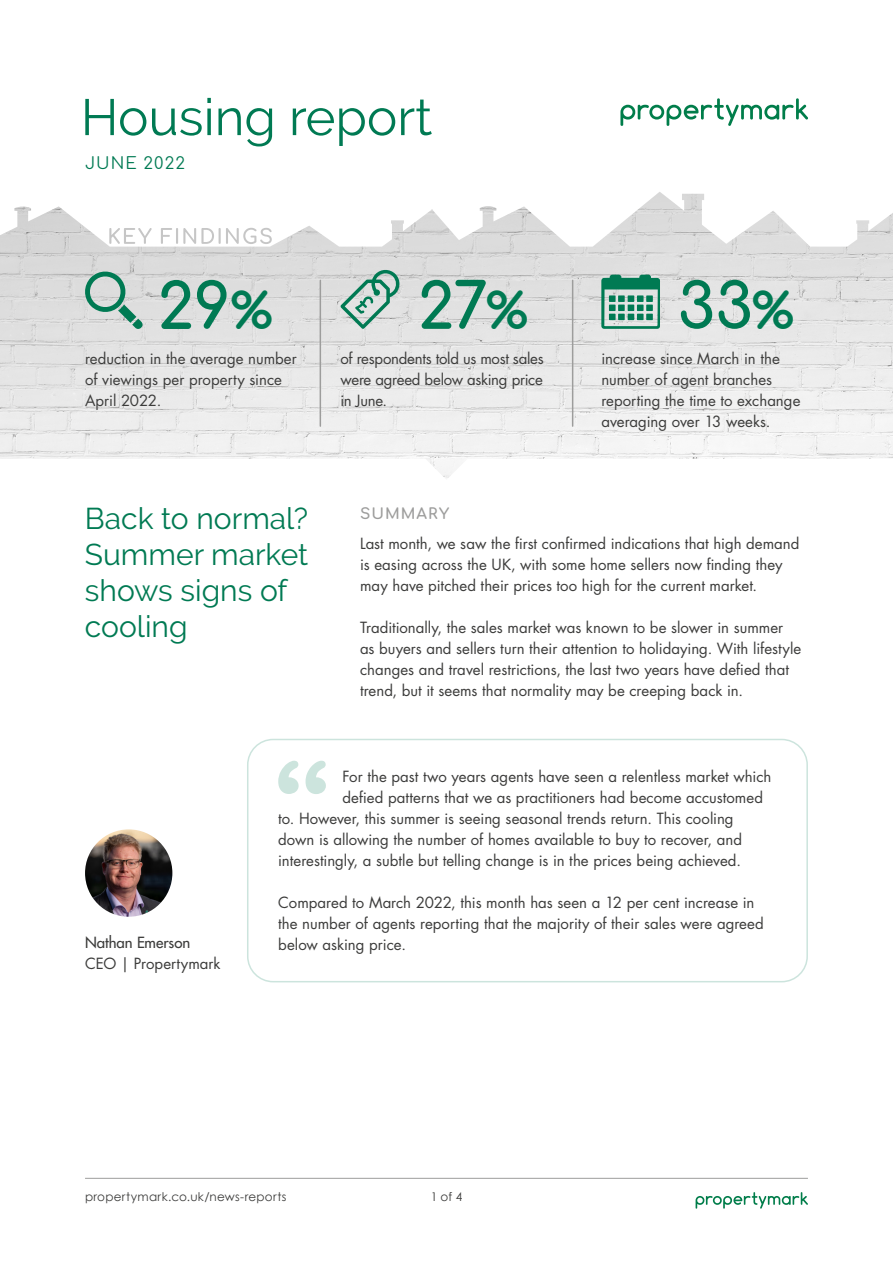
<style>
.page{position:relative;width:893px;height:1263px;background:#fff}
.page>*{position:absolute;margin:0;border:0;box-sizing:border-box;transform-origin:0 0}
.t1{font:700 62.85px "Comfortaa";color:#007a53}
.t2{font:30px/36px "Raleway";color:#007a53}
.t3{font:16.5px "Comfortaa";letter-spacing:.065em;color:#007a53}
.t4{font:15px/21px "Futura Std";color:#3c3c3b}
.t5{font:500 15px "Futura Std";color:#3c3c3b}
.t6{font:700 15px "Comfortaa";letter-spacing:.07em;color:#9d9d9c}
.t7{font:12px "Century Gothic";letter-spacing:.02em;color:#3c3c3b}
.s1{font-size:49.5px}
</style>
<div class="page">
<hr style="left:85px;top:1178px;width:723px;height:1px;background:#9d9d9c">
<svg style="left:696px;top:1192px;width:112px;height:16px"></svg>
<svg style="left:0;top:192px;width:893px;height:286px"></svg>
<svg style="left:85px;top:98px;width:347px;height:48px"></svg>
<svg style="left:620px;top:98px;width:188px;height:28px"></svg>
<svg style="left:109px;top:228px;width:163px;height:16px"></svg>
<svg style="left:340px;top:269px;width:61px;height:60px;background:#adc7bf"></svg>
<hr style="left:320px;top:280px;width:1px;height:146px;background:#9d9d9c">
<hr style="left:572px;top:280px;width:1px;height:146px;background:#9d9d9c">
<svg style="left:83px;top:270px;width:60px;height:59px;background:#abc6bd"></svg>
<svg style="left:601px;top:275px;width:59px;height:54px;background:#66a893"></svg>
<img style="left:85px;top:829px;width:87px;height:88px;border-radius:44px">
<div style="left:247px;top:739px;width:561px;height:243px;border:2px solid #cce4dd;border-radius:25px"></div>
<svg style="left:278px;top:761px;width:48px;height:33px"></svg>
<p class="t3" style="left:85px;top:148px;width:101px">JUNE 2022</p>
<h1 class="t1" style="left:157px;top:248px;width:117px">29<span class="s1">%</span></h1>
<h1 class="t1" style="left:418px;top:248px;width:112px">27<span class="s1">%</span></h1>
<h1 class="t1" style="left:677px;top:248px;width:118px">33<span class="s1">%</span></h1>
<p class="t4" style="left:85px;top:348px;width:213px">reduction in the average number of viewings per property since<br>April 2022.</p>
<p class="t4" style="left:341px;top:348px;width:205px;text-align:justify">of respondents told us most sales were agreed below asking price in June.</p>
<p class="t4" style="left:601px;top:348px;width:201px">increase since March in the number of agent branches reporting the time to exchange averaging over 13 weeks.</p>
<h2 class="t2" style="left:85px;top:500px;width:225px">Back to normal?<br>Summer market shows signs of cooling</h2>
<p class="t6" style="left:360px;top:500px;width:91px">SUMMARY</p>
<p class="t4" style="left:360px;top:534px;width:441px">Last month, we saw the first confirmed indications that high demand is easing across the UK, with some home sellers now finding they may have pitched their prices too high for the current market.</p>
<p class="t4" style="left:360px;top:618px;width:443px">Traditionally, the sales market was known to be slower in summer as buyers and sellers turn their attention to holidaying. With lifestyle changes and travel restrictions, the last two years have defied that trend, but it seems that normality may be creeping back in.</p>
<p class="t5" style="left:85px;top:933px;width:107px">Nathan Emerson</p>
<p class="t4" style="left:85px;top:953px;width:137px">CEO | Propertymark</p>
<p class="t4" style="left:342px;top:766px;width:431px">For the past two years agents have seen a relentless market which</p>
<p class="t4" style="left:342px;top:787px;width:422px">defied patterns that we as practitioners had become accustomed</p>
<p class="t4" style="left:278px;top:808px;width:457px">to. However, this summer is seeing seasonal trends return. This cooling</p>
<p class="t4" style="left:278px;top:829px;width:465px">down is allowing the number of homes available to buy to recover, and</p>
<p class="t4" style="left:278px;top:850px;width:464px">interestingly, a subtle but telling change is in the prices being achieved.</p>
<p class="t4" style="left:278px;top:892px;width:487px">Compared to March 2022, this month has seen a 12 per cent increase in the number of agents reporting that the majority of their sales were agreed below asking price.</p>
<p class="t7" style="left:85px;top:1188px;width:203px">propertymark.co.uk/news-reports</p>
<p class="t7" style="left:431px;top:1188px;width:33px">1 of 4</p>
</div>
